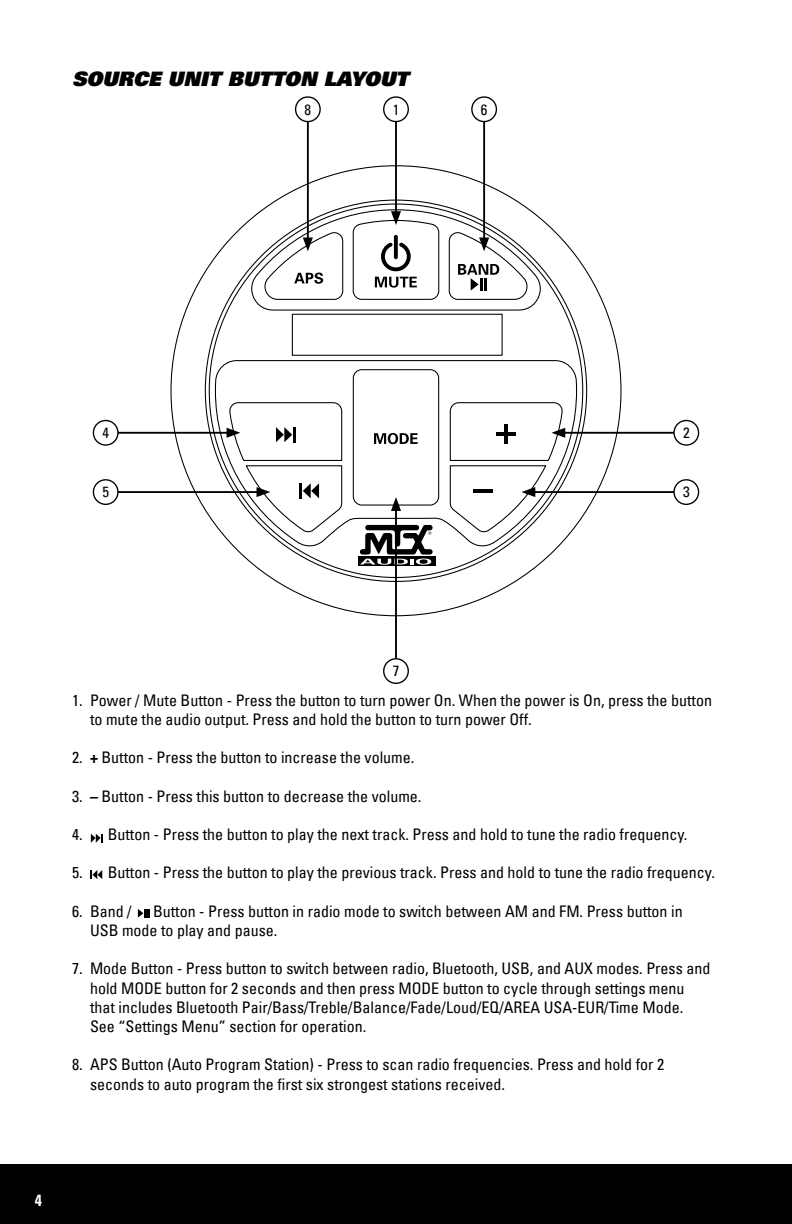
<style>
.page{position:relative;width:792px;height:1224px;background:#fff}
.page>*{position:absolute;margin:0;border:0;box-sizing:border-box;transform-origin:0 0}
.t1{font:italic 900 20px "Univers LT";color:#000}
.t2{font:condensed 16px/19.2px "Univers LT";color:#000}
.t3{font:700 condensed 16px "Univers LT";color:#fff}
.t4{font:condensed 15px "Univers LT";color:#000}
.s1{font-weight:700}
</style>
<div class="page">
<div style="left:0;top:1165px;width:792px;height:59px;background:#000"></div>
<svg style="left:90px;top:870px;width:13px;height:9px"></svg>
<svg style="left:137px;top:909px;width:13px;height:9px"></svg>
<svg style="left:90px;top:833px;width:13px;height:10px"></svg>
<div style="left:358px;top:557px;width:77px;height:9px;background:#000"></div>
<svg style="left:360px;top:549px;width:73px;height:16px"></svg>
<svg style="left:214px;top:360px;width:364px;height:189px"></svg>
<div style="left:292px;top:314px;width:211px;height:42px;border:1px solid #000"></div>
<div style="left:353px;top:369px;width:86px;height:137px;border:1px solid #000;border-radius:8px"></div>
<div style="left:383px;top:96px;width:26px;height:26px;border:1px solid #000;border-radius:50%"></div>
<div style="left:383px;top:658px;width:26px;height:26px;border:1px solid #000;border-radius:50%"></div>
<div style="left:471px;top:96px;width:26px;height:26px;border:1px solid #000;border-radius:50%"></div>
<div style="left:93px;top:420px;width:26px;height:26px;border:1px solid #000;border-radius:50%"></div>
<div style="left:673px;top:420px;width:26px;height:26px;border:1px solid #000;border-radius:50%"></div>
<div style="left:93px;top:479px;width:26px;height:26px;border:1px solid #000;border-radius:50%"></div>
<div style="left:673px;top:479px;width:26px;height:26px;border:1px solid #000;border-radius:50%"></div>
<div style="left:295px;top:96px;width:26px;height:26px;border:1px solid #000;border-radius:50%"></div>
<hr style="left:483px;top:121px;width:2px;height:120px;background:#000">
<hr style="left:118px;top:432px;width:112px;height:2px;background:#000">
<hr style="left:562px;top:432px;width:112px;height:2px;background:#000">
<hr style="left:118px;top:491px;width:142px;height:2px;background:#000">
<svg style="left:227px;top:402px;width:116px;height:132px"></svg>
<hr style="left:532px;top:491px;width:142px;height:2px;background:#000">
<svg style="left:449px;top:402px;width:116px;height:132px"></svg>
<hr style="left:395px;top:121px;width:2px;height:93px;background:#000">
<hr style="left:395px;top:508px;width:2px;height:151px;background:#000">
<svg style="left:391px;top:497px;width:10px;height:14px"></svg>
<hr style="left:307px;top:121px;width:2px;height:120px;background:#000">
<svg style="left:249px;top:209px;width:293px;height:102px"></svg>
<p class="t1" style="left:72px;top:66px;width:338px">SOURCE UNIT BUTTON LAYOUT</p>
<p class="t4" style="left:305px;top:100px;width:8px">8</p>
<p class="t4" style="left:393px;top:100px;width:8px">1</p>
<p class="t4" style="left:481px;top:100px;width:8px">6</p>
<p class="t4" style="left:102px;top:423px;width:8px">4</p>
<p class="t4" style="left:683px;top:423px;width:8px">2</p>
<p class="t4" style="left:102px;top:483px;width:8px">5</p>
<p class="t4" style="left:683px;top:483px;width:8px">3</p>
<p class="t4" style="left:393px;top:662px;width:8px">7</p>
<p class="t2" style="left:90px;top:690px;width:624px;text-indent:-18px">1. Power / Mute Button - Press the button to turn power On. When the power is On, press the button to mute the audio output. Press and hold the button to turn power Off.</p>
<p class="t2" style="left:72px;top:748px;width:344px">2. <span class="s1">+</span> Button - Press the button to increase the volume.</p>
<p class="t2" style="left:72px;top:786px;width:351px">3. <span class="s1">–</span> Button - Press this button to decrease the volume.</p>
<p class="t2" style="left:72px;top:825px;width:617px">4. Button - Press the button to play the next track. Press and hold to tune the radio frequency.</p>
<p class="t2" style="left:72px;top:863px;width:645px">5. Button - Press the button to play the previous track. Press and hold to tune the radio frequency.</p>
<p class="t2" style="left:72px;top:901px;width:61px">6. Band /</p>
<p class="t2" style="left:90px;top:901px;width:594px;text-indent:63px">Button - Press button in radio mode to switch between AM and FM. Press button in<br>USB mode to play and pause.</p>
<p class="t2" style="left:90px;top:959px;width:622px;text-indent:-18px">7. Mode Button - Press button to switch between radio, Bluetooth, USB, and AUX modes. Press and hold MODE button for 2 seconds and then press MODE button to cycle through settings menu that includes Bluetooth Pair/Bass/Treble/Balance/Fade/Loud/EQ/AREA USA-EUR/Time Mode.<br>See “Settings Menu” section for operation.</p>
<p class="t2" style="left:90px;top:1055px;width:576px;text-indent:-18px">8. APS Button (Auto Program Station) - Press to scan radio frequencies. Press and hold for 2 seconds to auto program the first six strongest stations received.</p>
<p class="t3" style="left:35px;top:1190px;width:9px">4</p>
</div>
